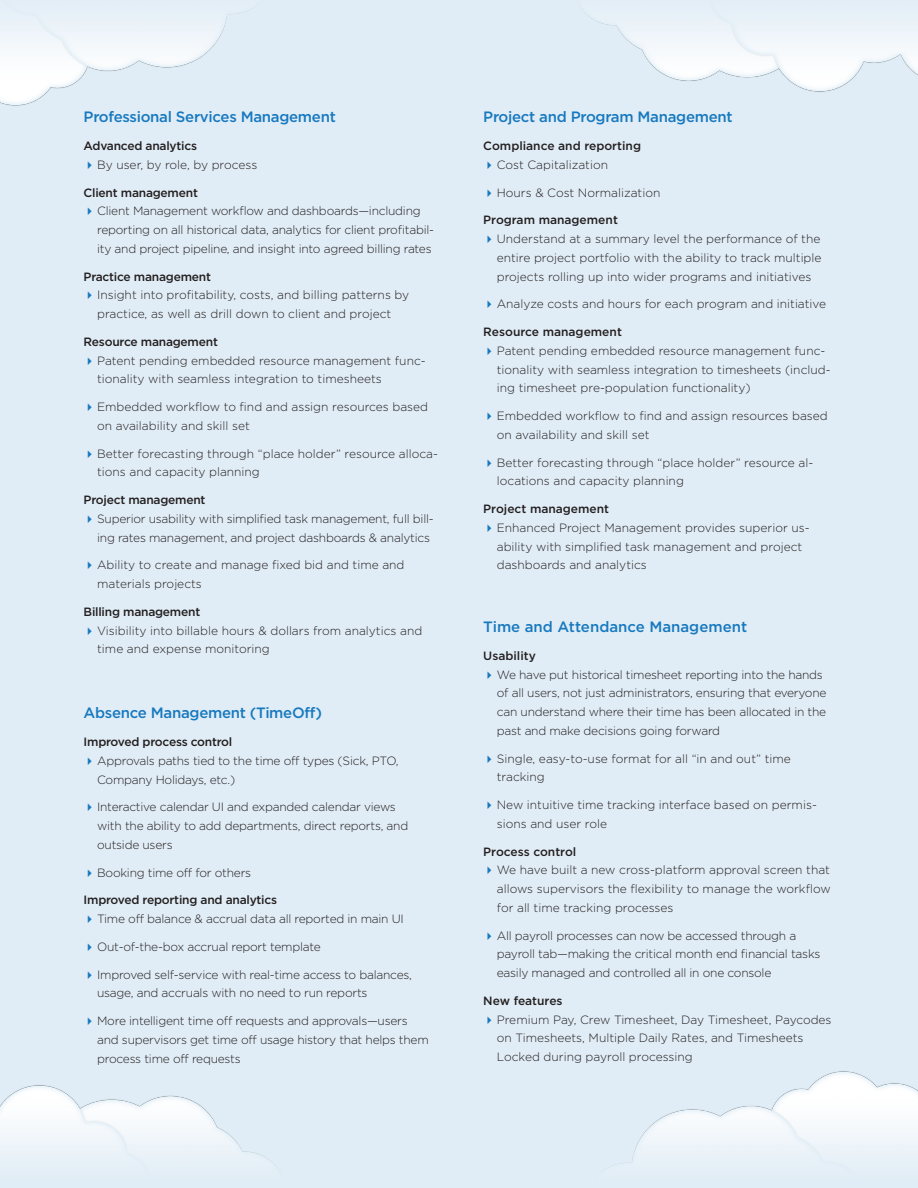
<style>
.page{position:relative;width:918px;height:1188px;background:#e1edf6}
.page>*{position:absolute;margin:0;border:0;box-sizing:border-box;transform-origin:0 0}
.t1{font:500 15px "Gotham";letter-spacing:-.02em;color:#1779bf}
.t2{font:500 15px "Gotham";color:#1779bf}
.t3{font:300 12px/18.8px "Gotham";letter-spacing:-.015em;color:#231f20}
.t4{font:500 12px "Gotham";letter-spacing:-.02em;color:#231f20}
.t5{font:500 12px "Gotham";color:#231f20}
</style>
<div class="page">
<img style="left:0;top:1071px;width:918px;height:94px">
<img style="left:0;top:12px;width:918px;height:94px">
<p class="t1" style="left:84px;top:109px;width:254px">Professional Services Management</p>
<p class="t4" style="left:84px;top:139px;width:115px">Advanced analytics</p>
<p class="t3" style="left:97px;top:155px;width:162px">By user, by role, by process</p>
<p class="t4" style="left:84px;top:186px;width:116px">Client management</p>
<p class="t3" style="left:97px;top:202px;width:338px">Client Management workflow and dashboards—including reporting on all historical data, analytics for client profitabil&shy;ity and project pipeline, and insight into agreed billing rates</p>
<p class="t4" style="left:84px;top:270px;width:129px">Practice management</p>
<p class="t3" style="left:97px;top:286px;width:314px">Insight into profitability, costs, and billing patterns by practice, as well as drill down to client and project</p>
<p class="t4" style="left:84px;top:335px;width:136px">Resource management</p>
<p class="t3" style="left:97px;top:351px;width:330px">Patent pending embedded resource management func&shy;tionality with seamless integration to timesheets</p>
<p class="t3" style="left:97px;top:397px;width:333px">Embedded workflow to find and assign resources based on availability and skill set</p>
<p class="t3" style="left:97px;top:444px;width:342px">Better forecasting through “place holder” resource alloca&shy;tions and capacity planning</p>
<p class="t4" style="left:84px;top:493px;width:123px">Project management</p>
<p class="t3" style="left:97px;top:509px;width:338px">Superior usability with simplified task management, full bill&shy;ing rates management, and project dashboards &amp; analytics</p>
<p class="t3" style="left:97px;top:556px;width:309px">Ability to create and manage fixed bid and time and materials projects</p>
<p class="t4" style="left:84px;top:605px;width:118px">Billing management</p>
<p class="t3" style="left:97px;top:621px;width:327px">Visibility into billable hours &amp; dollars from analytics and time and expense monitoring</p>
<p class="t1" style="left:84px;top:705px;width:240px">Absence Management (TimeOff)</p>
<p class="t4" style="left:84px;top:735px;width:150px">Improved process control</p>
<p class="t3" style="left:97px;top:751px;width:303px">Approvals paths tied to the time off types (Sick, PTO,<br>Company Holidays, etc.)</p>
<p class="t3" style="left:97px;top:798px;width:313px">Interactive calendar UI and expanded calendar views with the ability to add departments, direct reports, and outside users</p>
<p class="t3" style="left:97px;top:863px;width:156px">Booking time off for others</p>
<p class="t4" style="left:84px;top:893px;width:195px">Improved reporting and analytics</p>
<p class="t3" style="left:97px;top:909px;width:308px">Time off balance &amp; accrual data all reported in main UI</p>
<p class="t3" style="left:97px;top:937px;width:225px">Out-of-the-box accrual report template</p>
<p class="t3" style="left:97px;top:965px;width:316px">Improved self-service with real-time access to balances, usage, and accruals with no need to run reports</p>
<p class="t3" style="left:97px;top:1011px;width:333px">More intelligent time off requests and approvals—users and supervisors get time off usage history that helps them process time off requests</p>
<p class="t1" style="left:483px;top:109px;width:251px">Project and Program Management</p>
<p class="t5" style="left:483px;top:139px;width:159px">Compliance and reporting</p>
<p class="t3" style="left:497px;top:155px;width:113px">Cost Capitalization</p>
<p class="t3" style="left:497px;top:183px;width:165px">Hours &amp; Cost Normalization</p>
<p class="t5" style="left:483px;top:213px;width:136px">Program management</p>
<p class="t3" style="left:497px;top:229px;width:326px;text-align:justify">Understand at a summary level the performance of the entire project portfolio with the ability to track multiple projects rolling up into wider programs and initiatives</p>
<p class="t3" style="left:497px;top:295px;width:331px">Analyze costs and hours for each program and initiative</p>
<p class="t5" style="left:483px;top:325px;width:140px">Resource management</p>
<p class="t3" style="left:497px;top:341px;width:335px">Patent pending embedded resource management func&shy;tionality with seamless integration to timesheets (includ&shy;ing timesheet pre-population functionality)</p>
<p class="t3" style="left:497px;top:406px;width:333px">Embedded workflow to find and assign resources based on availability and skill set</p>
<p class="t3" style="left:497px;top:453px;width:318px">Better forecasting through “place holder” resource al&shy;locations and capacity planning</p>
<p class="t5" style="left:483px;top:502px;width:127px">Project management</p>
<p class="t3" style="left:497px;top:518px;width:314px">Enhanced Project Management provides superior us&shy;ability with simplified task management and project dashboards and analytics</p>
<p class="t2" style="left:483px;top:618px;width:265px">Time and Attendance Management</p>
<p class="t5" style="left:483px;top:649px;width:54px">Usability</p>
<p class="t3" style="left:497px;top:665px;width:331px">We have put historical timesheet reporting into the hands of all users, not just administrators, ensuring that everyone can understand where their time has been allocated in the past and make decisions going forward</p>
<p class="t3" style="left:497px;top:749px;width:296px">Single, easy-to-use format for all “in and out” time tracking</p>
<p class="t3" style="left:497px;top:795px;width:322px">New intuitive time tracking interface based on permis&shy;sions and user role</p>
<p class="t5" style="left:483px;top:844px;width:95px">Process control</p>
<p class="t3" style="left:497px;top:860px;width:335px;text-align:justify">We have built a new cross-platform approval screen that allows supervisors the flexibility to manage the workflow for all time tracking processes</p>
<p class="t3" style="left:497px;top:926px;width:325px">All payroll processes can now be accessed through a payroll tab—making the critical month end financial tasks easily managed and controlled all in one console</p>
<p class="t5" style="left:483px;top:994px;width:81px">New features</p>
<p class="t3" style="left:497px;top:1010px;width:336px">Premium Pay, Crew Timesheet, Day Timesheet, Paycodes on Timesheets, Multiple Daily Rates, and Timesheets<br>Locked during payroll processing</p>
</div>
